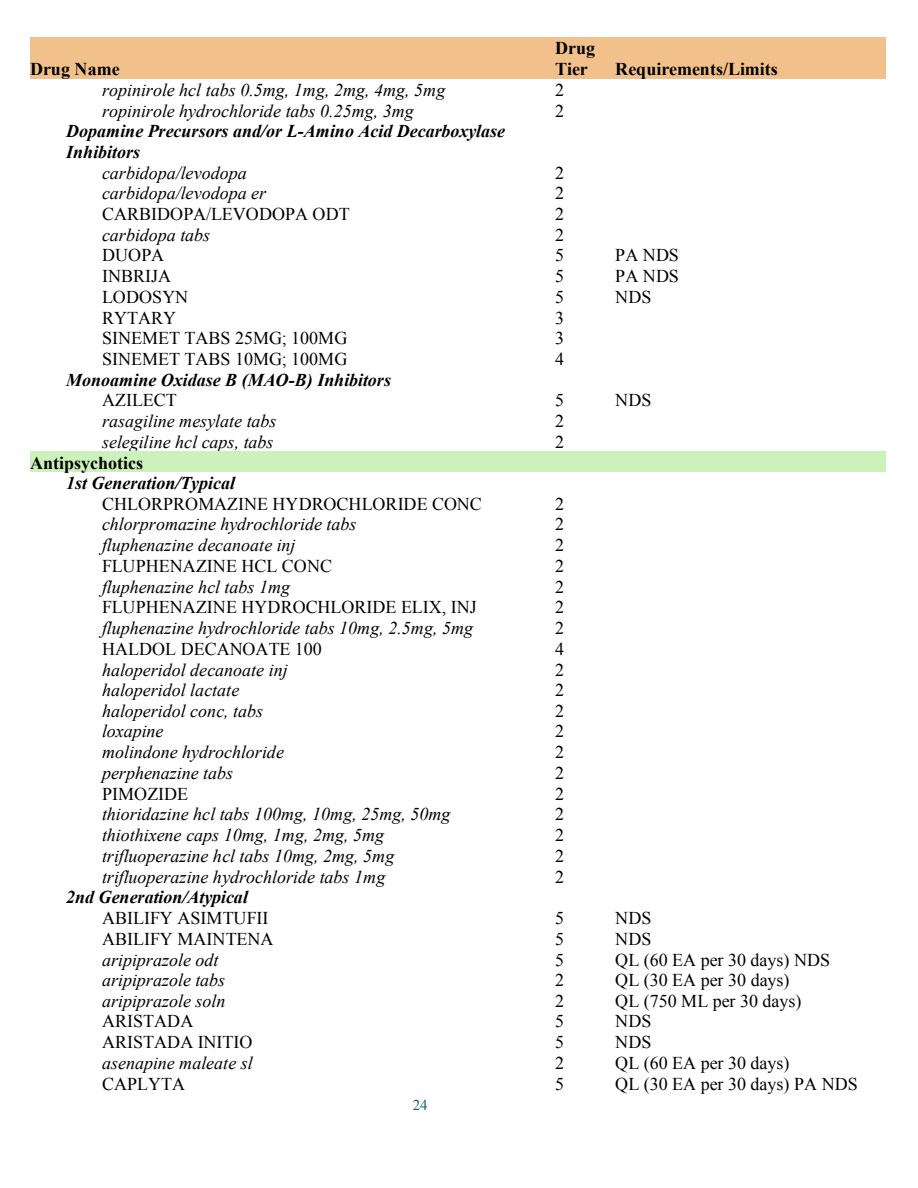
<style>
.page{position:relative;width:918px;height:1188px;background:#fff}
.page>*{position:absolute;margin:0;border:0;box-sizing:border-box;transform-origin:0 0}
.t1{font:italic 18px "Times New Roman";color:#000}
.t2{font:18px "Times New Roman";color:#000}
.t3{font:italic 700 18px/20.7px "Times New Roman";color:#000}
.t4{font:700 18px/20.7px "Times New Roman";color:#000}
.t5{font:15px "Times New Roman";color:#156082}
</style>
<div class="page">
<div style="left:30px;top:38px;width:525px;height:41px;background:#f2c18b"></div>
<div style="left:555px;top:38px;width:60px;height:20px;background:#f2c18b"></div>
<div style="left:555px;top:58px;width:60px;height:21px;background:#f2c18b"></div>
<div style="left:615px;top:38px;width:270px;height:41px;background:#f2c18b"></div>
<div style="left:30px;top:452px;width:525px;height:20px;background:#cbf2ba"></div>
<div style="left:555px;top:452px;width:60px;height:20px;background:#cbf2ba"></div>
<div style="left:615px;top:452px;width:270px;height:20px;background:#cbf2ba"></div>
<p class="t4" style="left:30px;top:58px;width:91px">Drug Name</p>
<p class="t4" style="left:555px;top:38px;width:42px">Drug<br>Tier</p>
<p class="t4" style="left:615px;top:58px;width:164px">Requirements/Limits</p>
<p class="t1" style="left:102px;top:77px;width:345px">ropinirole hcl tabs 0.5mg, 1mg, 2mg, 4mg, 5mg</p>
<p class="t2" style="left:555px;top:78px;width:10px">2</p>
<p class="t1" style="left:102px;top:98px;width:313px">ropinirole hydrochloride tabs 0.25mg, 3mg</p>
<p class="t2" style="left:555px;top:99px;width:10px">2</p>
<p class="t3" style="left:66px;top:120px;width:441px">Dopamine Precursors and/or L-Amino Acid Decarboxylase<br>Inhibitors</p>
<p class="t1" style="left:102px;top:160px;width:146px">carbidopa/levodopa</p>
<p class="t2" style="left:555px;top:160px;width:10px">2</p>
<p class="t1" style="left:102px;top:181px;width:166px">carbidopa/levodopa er</p>
<p class="t2" style="left:555px;top:181px;width:10px">2</p>
<p class="t2" style="left:102px;top:202px;width:249px">CARBIDOPA/LEVODOPA ODT</p>
<p class="t2" style="left:555px;top:202px;width:10px">2</p>
<p class="t1" style="left:102px;top:222px;width:110px">carbidopa tabs</p>
<p class="t2" style="left:555px;top:223px;width:10px">2</p>
<p class="t2" style="left:102px;top:243px;width:64px">DUOPA</p>
<p class="t2" style="left:555px;top:243px;width:10px">5</p>
<p class="t2" style="left:615px;top:243px;width:65px">PA NDS</p>
<p class="t2" style="left:102px;top:264px;width:71px">INBRIJA</p>
<p class="t2" style="left:555px;top:264px;width:10px">5</p>
<p class="t2" style="left:615px;top:264px;width:65px">PA NDS</p>
<p class="t2" style="left:102px;top:285px;width:88px">LODOSYN</p>
<p class="t2" style="left:555px;top:285px;width:10px">5</p>
<p class="t2" style="left:615px;top:285px;width:38px">NDS</p>
<p class="t2" style="left:102px;top:306px;width:76px">RYTARY</p>
<p class="t2" style="left:555px;top:306px;width:10px">3</p>
<p class="t2" style="left:102px;top:326px;width:247px">SINEMET TABS 25MG; 100MG</p>
<p class="t2" style="left:555px;top:326px;width:10px">3</p>
<p class="t2" style="left:102px;top:347px;width:247px">SINEMET TABS 10MG; 100MG</p>
<p class="t2" style="left:555px;top:347px;width:10px">4</p>
<p class="t3" style="left:66px;top:369px;width:327px">Monoamine Oxidase B (MAO-B) Inhibitors</p>
<p class="t2" style="left:102px;top:388px;width:76px">AZILECT</p>
<p class="t2" style="left:555px;top:388px;width:10px">5</p>
<p class="t2" style="left:615px;top:388px;width:38px">NDS</p>
<p class="t1" style="left:102px;top:409px;width:176px">rasagiline mesylate tabs</p>
<p class="t2" style="left:555px;top:409px;width:10px">2</p>
<p class="t1" style="left:102px;top:429px;width:173px">selegiline hcl caps, tabs</p>
<p class="t2" style="left:555px;top:430px;width:10px">2</p>
<p class="t4" style="left:30px;top:452px;width:115px">Antipsychotics</p>
<p class="t3" style="left:66px;top:472px;width:171px">1st Generation/Typical</p>
<p class="t2" style="left:102px;top:492px;width:381px">CHLORPROMAZINE HYDROCHLORIDE CONC</p>
<p class="t2" style="left:555px;top:492px;width:10px">2</p>
<p class="t1" style="left:102px;top:512px;width:256px">chlorpromazine hydrochloride tabs</p>
<p class="t2" style="left:555px;top:512px;width:10px">2</p>
<p class="t1" style="left:102px;top:533px;width:195px">fluphenazine decanoate inj</p>
<p class="t2" style="left:555px;top:533px;width:10px">2</p>
<p class="t2" style="left:102px;top:554px;width:232px">FLUPHENAZINE HCL CONC</p>
<p class="t2" style="left:555px;top:554px;width:10px">2</p>
<p class="t1" style="left:102px;top:574px;width:190px">fluphenazine hcl tabs 1mg</p>
<p class="t2" style="left:555px;top:575px;width:10px">2</p>
<p class="t2" style="left:102px;top:595px;width:376px">FLUPHENAZINE HYDROCHLORIDE ELIX, INJ</p>
<p class="t2" style="left:555px;top:595px;width:10px">2</p>
<p class="t1" style="left:102px;top:616px;width:373px">fluphenazine hydrochloride tabs 10mg, 2.5mg, 5mg</p>
<p class="t2" style="left:555px;top:616px;width:10px">2</p>
<p class="t2" style="left:102px;top:637px;width:221px">HALDOL DECANOATE 100</p>
<p class="t2" style="left:555px;top:637px;width:10px">4</p>
<p class="t1" style="left:102px;top:657px;width:187px">haloperidol decanoate inj</p>
<p class="t2" style="left:555px;top:657px;width:10px">2</p>
<p class="t1" style="left:102px;top:678px;width:139px">haloperidol lactate</p>
<p class="t2" style="left:555px;top:678px;width:10px">2</p>
<p class="t1" style="left:102px;top:698px;width:163px">haloperidol conc, tabs</p>
<p class="t2" style="left:555px;top:699px;width:10px">2</p>
<p class="t1" style="left:102px;top:719px;width:63px">loxapine</p>
<p class="t2" style="left:555px;top:719px;width:10px">2</p>
<p class="t1" style="left:102px;top:740px;width:184px">molindone hydrochloride</p>
<p class="t2" style="left:555px;top:740px;width:10px">2</p>
<p class="t1" style="left:102px;top:761px;width:133px">perphenazine tabs</p>
<p class="t2" style="left:555px;top:761px;width:10px">2</p>
<p class="t2" style="left:102px;top:782px;width:88px">PIMOZIDE</p>
<p class="t2" style="left:555px;top:782px;width:10px">2</p>
<p class="t1" style="left:102px;top:802px;width:350px">thioridazine hcl tabs 100mg, 10mg, 25mg, 50mg</p>
<p class="t2" style="left:555px;top:802px;width:10px">2</p>
<p class="t1" style="left:102px;top:823px;width:284px">thiothixene caps 10mg, 1mg, 2mg, 5mg</p>
<p class="t2" style="left:555px;top:823px;width:10px">2</p>
<p class="t1" style="left:102px;top:844px;width:294px">trifluoperazine hcl tabs 10mg, 2mg, 5mg</p>
<p class="t2" style="left:555px;top:844px;width:10px">2</p>
<p class="t1" style="left:102px;top:864px;width:285px">trifluoperazine hydrochloride tabs 1mg</p>
<p class="t2" style="left:555px;top:865px;width:10px">2</p>
<p class="t3" style="left:66px;top:886px;width:184px">2nd Generation/Atypical</p>
<p class="t2" style="left:102px;top:906px;width:168px">ABILIFY ASIMTUFII</p>
<p class="t2" style="left:555px;top:906px;width:10px">5</p>
<p class="t2" style="left:615px;top:906px;width:38px">NDS</p>
<p class="t2" style="left:102px;top:926px;width:173px">ABILIFY MAINTENA</p>
<p class="t2" style="left:555px;top:926px;width:10px">5</p>
<p class="t2" style="left:615px;top:926px;width:38px">NDS</p>
<p class="t1" style="left:102px;top:947px;width:118px">aripiprazole odt</p>
<p class="t2" style="left:555px;top:947px;width:10px">5</p>
<p class="t2" style="left:615px;top:947px;width:217px">QL (60 EA per 30 days) NDS</p>
<p class="t1" style="left:102px;top:968px;width:125px">aripiprazole tabs</p>
<p class="t2" style="left:555px;top:968px;width:10px">2</p>
<p class="t2" style="left:615px;top:968px;width:176px">QL (30 EA per 30 days)</p>
<p class="t1" style="left:102px;top:988px;width:125px">aripiprazole soln</p>
<p class="t2" style="left:555px;top:989px;width:10px">2</p>
<p class="t2" style="left:615px;top:989px;width:188px">QL (750 ML per 30 days)</p>
<p class="t2" style="left:102px;top:1009px;width:93px">ARISTADA</p>
<p class="t2" style="left:555px;top:1009px;width:10px">5</p>
<p class="t2" style="left:615px;top:1009px;width:38px">NDS</p>
<p class="t2" style="left:102px;top:1030px;width:152px">ARISTADA INITIO</p>
<p class="t2" style="left:555px;top:1030px;width:10px">5</p>
<p class="t2" style="left:615px;top:1030px;width:38px">NDS</p>
<p class="t1" style="left:102px;top:1051px;width:152px">asenapine maleate sl</p>
<p class="t2" style="left:555px;top:1051px;width:10px">2</p>
<p class="t2" style="left:615px;top:1051px;width:176px">QL (60 EA per 30 days)</p>
<p class="t2" style="left:102px;top:1072px;width:85px">CAPLYTA</p>
<p class="t2" style="left:555px;top:1072px;width:10px">5</p>
<p class="t2" style="left:615px;top:1072px;width:244px">QL (30 EA per 30 days) PA NDS</p>
<p class="t5" style="left:413px;top:1095px;width:16px">24</p>
</div>
